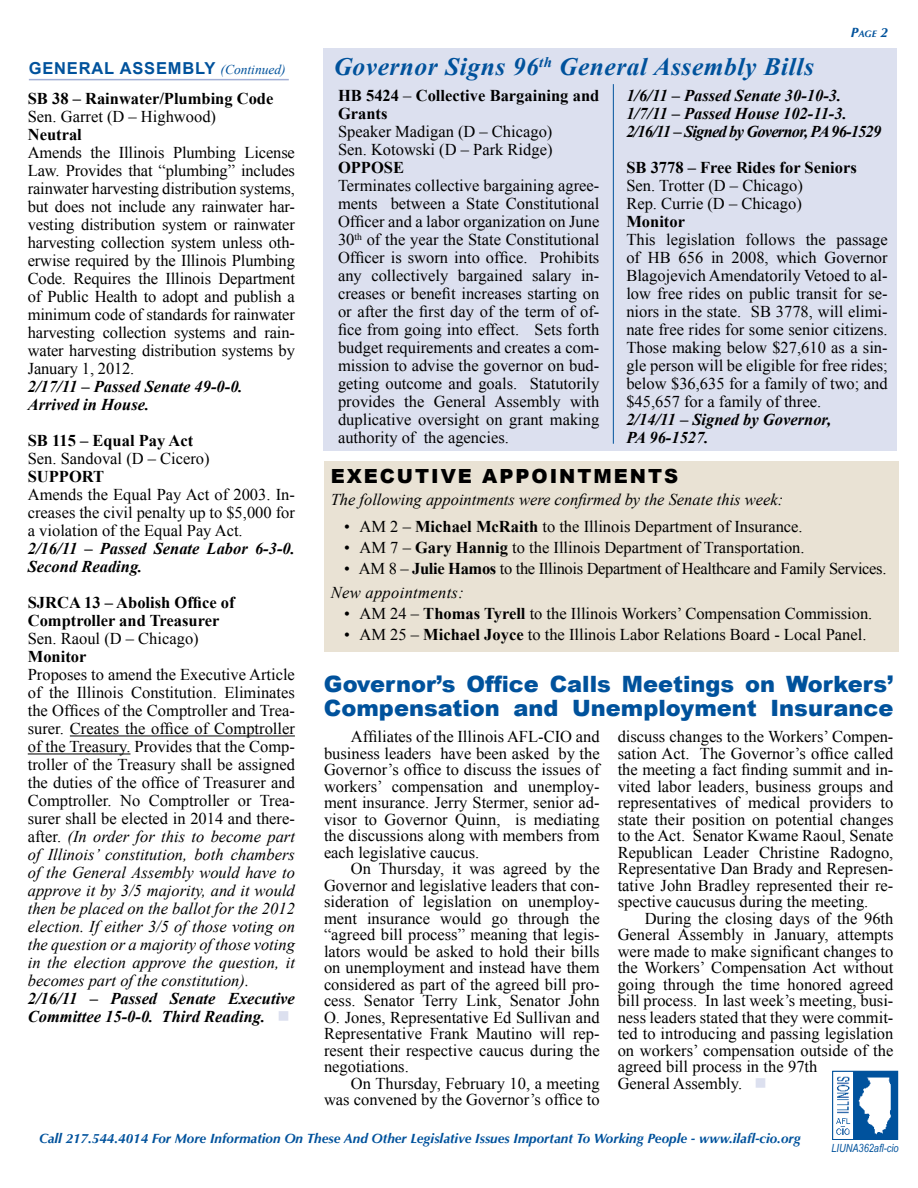
<style>
.page{position:relative;width:918px;height:1188px;background:#fff}
.page>*{position:absolute;margin:0;border:0;box-sizing:border-box;transform-origin:0 0}
.t1{font:italic 700 25.05px "Times New Roman";letter-spacing:.02em;color:#00529c}
.t2{font:900 22.5px/24px "Arial";color:#00529c}
.t3{font:900 19.5px "Arial";letter-spacing:.1em;color:#000}
.t4{font:16.5px/18px "Times New Roman";color:#000;text-align:justify}
.t5{font:700 16.5px/18px "Times New Roman";color:#000}
.t6{font:italic 700 16.5px/18px "Times New Roman";color:#000}
.t7{font:italic 700 16.5px/18px "Times New Roman";letter-spacing:-.025em;color:#000}
.t8{font:16.5px/24px "Times New Roman";letter-spacing:-.02em;color:#000}
.t9{font:italic 16.5px "Times New Roman";color:#000}
.t10{font:700 16.5px "Arial";letter-spacing:.05em;color:#00529c}
.t11{font:italic 700 13.5px "Optima";color:#00529c}
.t12{font:italic 11.25px "Arial Narrow";color:#00529c}
.t13{font:italic 700 9.45px "Optima";color:#00529c}
.s1{font-family:"Times New Roman";font-weight:400;font-style:italic;font-size:13.5px}
.s2{font-style:italic}
.s3{color:#dce0ef}
.s4{font-size:13.5px}
.s5{font-weight:400}
.s6{font-weight:700}
</style>
<div class="page">
<img style="left:836px;top:1073px;width:60px;height:65px">
<div style="left:832px;top:1071px;width:66px;height:69px;border:1px solid #00529c"></div>
<hr style="left:70px;top:736px;width:225px;height:1px;background:#000">
<hr style="left:28px;top:754px;width:102px;height:1px;background:#000">
<div style="left:323px;top:48px;width:573px;height:403px;background:#dce0ef"></div>
<div style="left:324px;top:462px;width:574px;height:190px;background:#e9e2d4"></div>
<hr style="left:613px;top:84px;width:1px;height:360px;background:#00529c">
<hr style="left:29px;top:79px;width:260px;height:1px;background:#a2afd5">
<p class="t10" style="left:29px;top:57px;width:259px">GENERAL ASSEMBLY <span class="s1">(Continued)</span></p>
<p class="t5" style="left:28px;top:89px;width:247px">SB 38 – Rainwater/Plumbing Code</p>
<p class="t4" style="left:28px;top:107px;width:190px">Sen. Garret (D – Highwood)</p>
<p class="t5" style="left:28px;top:125px;width:56px">Neutral</p>
<p class="t4" style="left:28px;top:143px;width:269px">Amends the Illinois Plumbing License Law. Provides that “plumbing” includes rainwater harvesting distribution systems, but does not include any rainwater har&shy;vesting distribution system or rainwater harvesting collection system unless oth&shy;erwise required by the Illinois Plumbing Code. Requires the Illinois Department of Public Health to adopt and publish a minimum code of standards for rainwater harvesting collection systems and rain&shy;water harvesting distribution systems by January 1, 2012.</p>
<p class="t6" style="left:28px;top:377px;width:216px">2/17/11 – Passed Senate 49-0-0.<br>Arrived in House.</p>
<p class="t5" style="left:28px;top:431px;width:167px">SB 115 – Equal Pay Act</p>
<p class="t4" style="left:28px;top:449px;width:183px">Sen. Sandoval (D – Cicero)</p>
<p class="t5" style="left:28px;top:467px;width:78px">SUPPORT</p>
<p class="t4" style="left:28px;top:485px;width:269px">Amends the Equal Pay Act of 2003. In&shy;creases the civil penalty up to $5,000 for a violation of the Equal Pay Act.</p>
<p class="t6" style="left:28px;top:539px;width:269px">2/16/11 – Passed Senate Labor 6-3-0.<br>Second Reading.</p>
<p class="t5" style="left:28px;top:593px;width:208px">SJRCA 13 – Abolish Office of<br>Comptroller and Treasurer</p>
<p class="t4" style="left:28px;top:629px;width:172px">Sen. Raoul (D – Chicago)</p>
<p class="t5" style="left:28px;top:647px;width:60px">Monitor</p>
<p class="t4" style="left:28px;top:665px;width:269px">Proposes to amend the Executive Article of the Illinois Constitution. Eliminates the Offices of the Comptroller and Trea&shy;surer. Creates the office of Comptroller of the Treasury. Provides that the Comp&shy;troller of the Treasury shall be assigned the duties of the office of Treasurer and Comptroller. No Comptroller or Trea&shy;surer shall be elected in 2014 and there&shy;after. <span class="s2">(In order for this to become part of Illinois’ constitution, both chambers of the General Assembly would have to approve it by 3/5 majority, and it would then be placed on the ballot for the 2012 election. If either 3/5 of those voting on the question or a majority of those voting in the election approve the question, it becomes part of the constitution).</span></p>
<p class="t6" style="left:28px;top:989px;width:269px">2/16/11 – Passed Senate Executive<br>Committee 15-0-0. Third Reading. <span class="s3">■</span></p>
<h1 class="t1" style="left:334px;top:49px;width:482px">Governor Signs 96<sup>th</sup> General Assembly Bills</h1>
<p class="t13" style="left:851px;top:28px;width:39px"><span class="s4">P</span>age <span class="s4">2</span></p>
<p class="t5" style="left:338px;top:87px;width:263px">HB 5424 <span class="s5">–</span> Collective Bargaining and<br>Grants</p>
<p class="t4" style="left:338px;top:123px;width:216px">Speaker Madigan (D – Chicago)<br>Sen. Kotowski (D – Park Ridge)</p>
<p class="t5" style="left:338px;top:159px;width:68px">OPPOSE</p>
<p class="t4" style="left:338px;top:177px;width:263px">Terminates collective bargaining agree&shy;ments between a State Constitutional Officer and a labor organization on June 30<sup>th</sup> of the year the State Constitutional Officer is sworn into office. Prohibits any collectively bargained salary in&shy;creases or benefit increases starting on or after the first day of the term of of&shy;fice from going into effect. Sets forth budget requirements and creates a com&shy;mission to advise the governor on bud&shy;geting outcome and goals. Statutorily provides the General Assembly with duplicative oversight on grant making authority of the agencies.</p>
<p class="t7" style="left:626px;top:86px;width:256px">1/6/11 – Passed Senate 30-10-3.<br>1/7/11 – Passed House 102-11-3.<br>2/16/11 – Signed by Governor, PA 96-1529</p>
<p class="t5" style="left:626px;top:158px;width:232px">SB 3778 – Free Rides for Seniors</p>
<p class="t4" style="left:626px;top:176px;width:178px">Sen. Trotter (D – Chicago)<br>Rep. Currie (D – Chicago)</p>
<p class="t5" style="left:626px;top:212px;width:60px">Monitor</p>
<p class="t4" style="left:626px;top:230px;width:263px">This legislation follows the passage of HB 656 in 2008, which Governor Blagojevich Amendatorily Vetoed to al&shy;low free rides on public transit for se&shy;niors in the state. SB 3778, will elimi&shy;nate free rides for some senior citizens.<br>Those making below $27,610 as a sin&shy;gle person will be eligible for free rides; below $36,635 for a family of two; and $45,657 for a family of three.</p>
<p class="t6" style="left:626px;top:410px;width:206px">2/14/11 – Signed by Governor,<br>PA 96-1527.</p>
<p class="t3" style="left:331px;top:461px;width:50px">Execu</p>
<p class="t3" style="left:415px;top:461px;width:264px">tive Appoi ntments</p>
<p class="t9" style="left:331px;top:488px;width:454px">The following appointments were confirmed by the Senate this week:</p>
<p class="t4" style="left:344px;top:517px;width:460px">• AM 2 – <span class="s6">Michael McRaith</span> to the Illinois Department of Insurance.</p>
<p class="t4" style="left:344px;top:538px;width:462px">• AM 7 – <span class="s6">Gary Hannig</span> to the Illinois Department of Transportation.</p>
<p class="t8" style="left:331px;top:556px;width:557px;text-indent:13px">• AM 8 – <span class="s6">Julie Hamos</span> to the Illinois Department of Healthcare and Family Services.<br><span class="s2">New appointments:</span></p>
<p class="t4" style="left:344px;top:604px;width:530px">• AM 24 – <span class="s6">Thomas Tyrell</span> to the Illinois Workers’ Compensation Commission.</p>
<p class="t4" style="left:344px;top:625px;width:524px">• AM 25 – <span class="s6">Michael Joyce</span> to the Illinois Labor Relations Board - Local Panel.</p>
<h2 class="t2" style="left:324px;top:671px;width:571px">Governor’s Office Calls Meetings on Workers’<br>Compensation and Unemployment Insurance</h2>
<p class="t4" style="left:324px;top:728px;width:277px;line-height:16.5px;text-indent:27px">Affiliates of the Illinois AFL-CIO and business leaders have been asked by the Governor’s office to discuss the issues of workers’ compensation and unemploy&shy;ment insurance. Jerry Stermer, senior ad&shy;visor to Governor Quinn, is mediating the discussions along with members from each legislative caucus.</p>
<p class="t4" style="left:324px;top:860px;width:277px;line-height:16.5px;text-indent:27px">On Thursday, it was agreed by the Governor and legislative leaders that con&shy;sideration of legislation on unemploy&shy;ment insurance would go through the “agreed bill process” meaning that legis&shy;lators would be asked to hold their bills on unemployment and instead have them considered as part of the agreed bill pro&shy;cess. Senator Terry Link, Senator John O. Jones, Representative Ed Sullivan and Representative Frank Mautino will rep&shy;resent their respective caucus during the negotiations.</p>
<p class="t4" style="left:324px;top:1075px;width:277px;line-height:16.5px;text-align:right">On Thursday, February 10, a meeting was convened by the Governor’s office to</p>
<p class="t4" style="left:618px;top:728px;width:277px;line-height:16.5px">discuss changes to the Workers’ Compen&shy;sation Act. The Governor’s office called the meeting a fact finding summit and in&shy;vited labor leaders, business groups and representatives of medical providers to state their position on potential changes to the Act. Senator Kwame Raoul, Senate Republican Leader Christine Radogno, Representative Dan Brady and Represen&shy;tative John Bradley represented their re&shy;spective caucusus during the meeting.</p>
<p class="t4" style="left:618px;top:910px;width:277px;line-height:16.5px;text-align:left;text-indent:27px">During the closing days of the 96th General Assembly in January, attempts were made to make significant changes to the Workers’ Compensation Act without going through the time honored agreed bill process. In last week’s meeting, busi&shy;ness leaders stated that they were commit&shy;ted to introducing and passing legislation on workers’ compensation outside of the agreed bill process in the 97th<br>General Assembly. <span class="s3">■</span></p>
<p class="t11" style="left:39px;top:1130px;width:763px">Call 217.544.4014 For More Information On These And Other Legislative Issues Important To Working People - www.ilafl-cio.org</p>
<p class="t12" style="left:831px;top:1140px;width:69px">Liuna362afl-cio</p>
</div>
